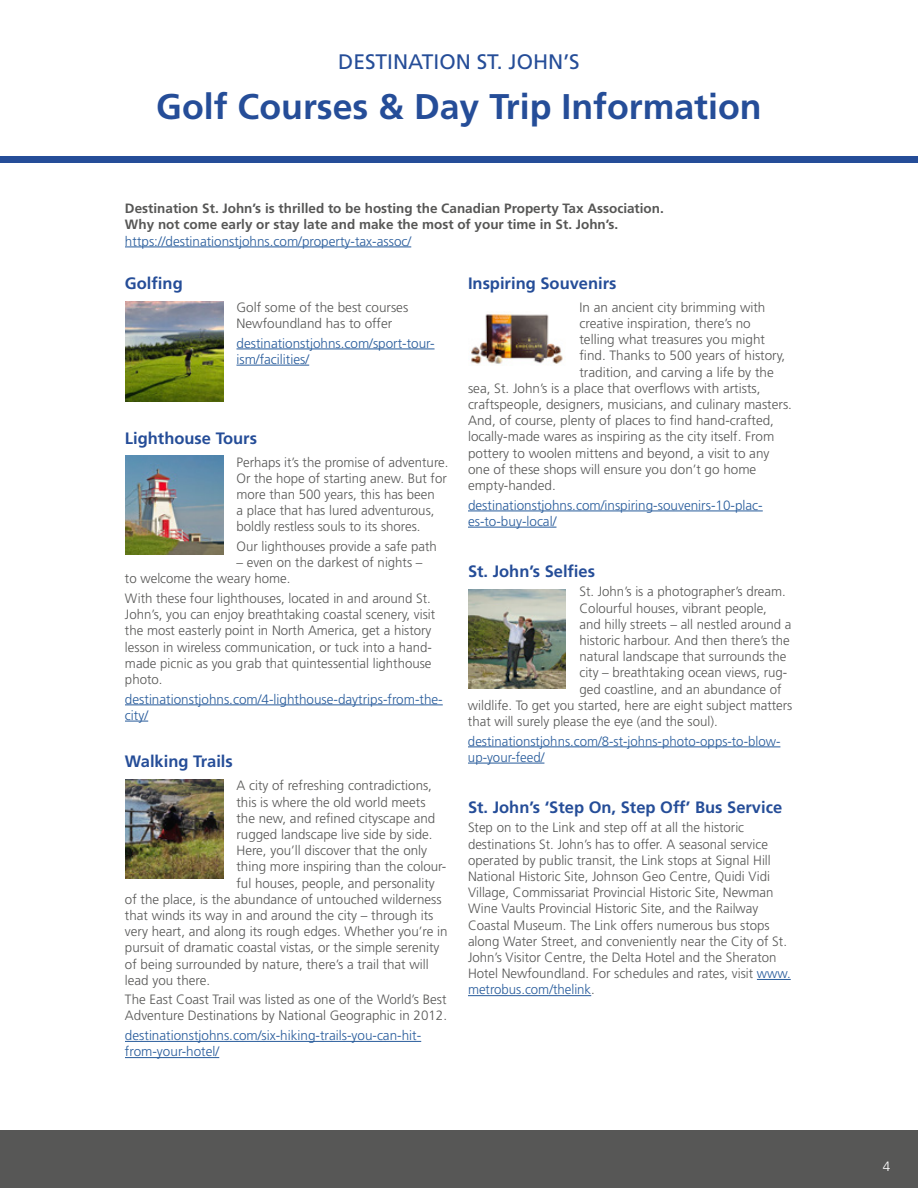
<style>
.page{position:relative;width:918px;height:1188px;background:#fff}
.page>*{position:absolute;margin:0;border:0;box-sizing:border-box;transform-origin:0 0}
.t1{font:700 35.7px "Frutiger LT Std";color:#254d98}
.t2{font:21px "Frutiger LT Std";color:#254d98}
.t3{font:700 16.5px "Frutiger LT Std";color:#254d98}
.t4{font:300 13.5px/16.2px "Frutiger LT Std";color:#575756}
.t5{font:300 13.5px/16.2px "Frutiger LT Std";color:#275b9b}
.t6{font:700 13.5px/16.2px "Frutiger LT Std";color:#575756}
.t7{font:300 13.5px "Frutiger LT Std";color:#fff}
.s1{color:#275b9b}
</style>
<div class="page">
<hr style="left:237px;top:349px;width:198px;height:1px;background:#275b9b">
<hr style="left:237px;top:365px;width:72px;height:1px;background:#275b9b">
<hr style="left:125px;top:705px;width:318px;height:1px;background:#275b9b">
<svg style="left:125px;top:721px;width:23px;height:1px"></svg>
<hr style="left:125px;top:1041px;width:296px;height:1px;background:#275b9b">
<hr style="left:125px;top:1057px;width:94px;height:1px;background:#275b9b">
<hr style="left:468px;top:511px;width:295px;height:1px;background:#275b9b">
<hr style="left:468px;top:527px;width:88px;height:1px;background:#275b9b">
<hr style="left:468px;top:747px;width:312px;height:1px;background:#275b9b">
<hr style="left:468px;top:763px;width:76px;height:1px;background:#275b9b">
<hr style="left:757px;top:979px;width:34px;height:1px;background:#275b9b">
<hr style="left:468px;top:995px;width:123px;height:1px;background:#275b9b">
<div style="left:0;top:157px;width:918px;height:6px;background:#254d98"></div>
<div style="left:0;top:1131px;width:918px;height:57px;background:#575756"></div>
<img style="left:125px;top:456px;width:98px;height:99px">
<img style="left:125px;top:780px;width:98px;height:99px">
<img style="left:471px;top:314px;width:92px;height:50px">
<img style="left:125px;top:302px;width:98px;height:99px">
<hr style="left:125px;top:247px;width:286px;height:1px;background:#275b9b">
<img style="left:468px;top:590px;width:98px;height:99px">
<h2 class="t2" style="left:338px;top:50px;width:243px">DESTINATION ST. JOHN’S</h2>
<h1 class="t1" style="left:156px;top:86px;width:607px">Golf Courses &amp; Day Trip Information</h1>
<p class="t6" style="left:125px;top:200px;width:540px">Destination St. John’s is thrilled to be hosting the Canadian Property Tax Association.<br>Why not come early or stay late and make the most of your time in St. John’s.</p>
<p class="t5" style="left:125px;top:233px;width:288px">https://destinationstjohns.com/property-tax-assoc/</p>
<p class="t3" style="left:125px;top:273px;width:59px">Golfing</p>
<p class="t4" style="left:237px;top:299px;width:173px">Golf some of the best courses<br>Newfoundland has to offer</p>
<p class="t5" style="left:237px;top:335px;width:200px">destinationstjohns.com/sport-tour&shy;ism/facilities/</p>
<p class="t3" style="left:125px;top:428px;width:133px">Lighthouse Tours</p>
<p class="t4" style="left:237px;top:454px;width:213px">Perhaps it’s the promise of adventure.<br>Or the hope of starting anew. But for more than 500 years, this has been<br>a place that has lured adventurous, boldly restless souls to its shores.</p>
<p class="t4" style="left:237px;top:538px;width:202px">Our lighthouses provide a safe path</p>
<p class="t4" style="left:125px;top:555px;width:299px;text-indent:112px">– even on the darkest of nights – to welcome the weary home.</p>
<p class="t4" style="left:125px;top:590px;width:312px">With these four lighthouses, located in and around St.<br>John’s, you can enjoy breathtaking coastal scenery, visit the most easterly point in North America, get a history lesson in wireless communication, or tuck into a hand&shy;made picnic as you grab that quintessential lighthouse photo.</p>
<p class="t5" style="left:125px;top:691px;width:319px">destinationstjohns.com/4-lighthouse-daytrips-from-the&shy;city/</p>
<p class="t3" style="left:125px;top:752px;width:109px">Walking Trails</p>
<p class="t4" style="left:237px;top:778px;width:197px">A city of refreshing contradictions,</p>
<p class="t4" style="left:237px;top:794px;width:191px">this is where the old world meets</p>
<p class="t4" style="left:237px;top:810px;width:200px">the new, and refined cityscape and</p>
<p class="t4" style="left:237px;top:826px;width:198px">rugged landscape live side by side.</p>
<p class="t4" style="left:237px;top:843px;width:192px">Here, you’ll discover that the only</p>
<p class="t4" style="left:237px;top:859px;width:211px">thing more inspiring than the colour-</p>
<p class="t4" style="left:237px;top:875px;width:200px">ful houses, people, and personality</p>
<p class="t4" style="left:125px;top:891px;width:318px">of the place, is the abundance of untouched wilderness</p>
<p class="t4" style="left:125px;top:907px;width:310px">that winds its way in and around the city – through its</p>
<p class="t4" style="left:125px;top:924px;width:324px">very heart, and along its rough edges. Whether you’re in</p>
<p class="t4" style="left:125px;top:940px;width:316px">pursuit of dramatic coastal vistas, or the simple serenity</p>
<p class="t4" style="left:125px;top:956px;width:305px">of being surrounded by nature, there’s a trail that will</p>
<p class="t4" style="left:125px;top:972px;width:87px">lead you there.</p>
<p class="t4" style="left:125px;top:992px;width:324px">The East Coast Trail was listed as one of the World’s Best<br>Adventure Destinations by National Geographic in 2012.</p>
<p class="t5" style="left:125px;top:1027px;width:298px">destinationstjohns.com/six-hiking-trails-you-can-hit&shy;from-your-hotel/</p>
<p class="t3" style="left:468px;top:273px;width:150px">Inspiring Souvenirs</p>
<p class="t4" style="left:579px;top:299px;width:188px">In an ancient city brimming with</p>
<p class="t4" style="left:579px;top:315px;width:173px">creative inspiration, there’s no</p>
<p class="t4" style="left:579px;top:332px;width:187px">telling what treasures you might</p>
<p class="t4" style="left:579px;top:348px;width:207px">find. Thanks to 500 years of history,</p>
<p class="t4" style="left:579px;top:364px;width:196px">tradition, and carving a life by the</p>
<p class="t4" style="left:468px;top:380px;width:294px">sea, St. John’s is a place that overflows with artists,</p>
<p class="t4" style="left:468px;top:396px;width:326px">craftspeople, designers, musicians, and culinary masters.</p>
<p class="t4" style="left:468px;top:413px;width:308px">And, of course, plenty of places to find hand-crafted,</p>
<p class="t4" style="left:468px;top:429px;width:308px">locally-made wares as inspiring as the city itself. From</p>
<p class="t4" style="left:468px;top:445px;width:303px">pottery to woolen mittens and beyond, a visit to any</p>
<p class="t4" style="left:468px;top:461px;width:290px">one of these shops will ensure you don’t go home</p>
<p class="t4" style="left:468px;top:477px;width:89px">empty-handed.</p>
<p class="t5" style="left:468px;top:497px;width:296px">destinationstjohns.com/inspiring-souvenirs-10-plac&shy;es-to-buy-local/</p>
<p class="t3" style="left:468px;top:561px;width:129px">St. John’s Selfies</p>
<p class="t4" style="left:579px;top:584px;width:208px">St. John’s is a photographer’s dream.</p>
<p class="t4" style="left:579px;top:600px;width:189px">Colourful houses, vibrant people,</p>
<p class="t4" style="left:579px;top:616px;width:213px">and hilly streets – all nestled around a</p>
<p class="t4" style="left:579px;top:632px;width:212px">historic harbour. And then there’s the</p>
<p class="t4" style="left:579px;top:649px;width:209px">natural landscape that surrounds the</p>
<p class="t4" style="left:579px;top:665px;width:209px">city – breathtaking ocean views, rug-</p>
<p class="t4" style="left:579px;top:681px;width:204px">ged coastline, and an abundance of</p>
<p class="t4" style="left:468px;top:697px;width:326px">wildlife. To get you started, here are eight subject matters</p>
<p class="t4" style="left:468px;top:713px;width:251px">that will surely please the eye (and the soul).</p>
<p class="t5" style="left:468px;top:733px;width:314px">destinationstjohns.com/8-st-johns-photo-opps-to-blow&shy;up-your-feed/</p>
<p class="t3" style="left:468px;top:797px;width:316px">St. John’s ‘Step On, Step Off’ Bus Service</p>
<p class="t4" style="left:468px;top:820px;width:324px">Step on to the Link and step off at all the historic destinations St. John’s has to offer. A seasonal service operated by public transit, the Link stops at Signal Hill National Historic Site, Johnson Geo Centre, Quidi Vidi Village, Commissariat Provincial Historic Site, Newman Wine Vaults Provincial Historic Site, and the Railway Coastal Museum. The Link offers numerous bus stops along Water Street, and conveniently near the City of St.<br>John’s Visitor Centre, the Delta Hotel and the Sheraton Hotel Newfoundland. For schedules and rates, visit <span class="s1">www. metrobus.com/thelink</span>.</p>
<p class="t7" style="left:883px;top:1159px;width:9px">4</p>
</div>
